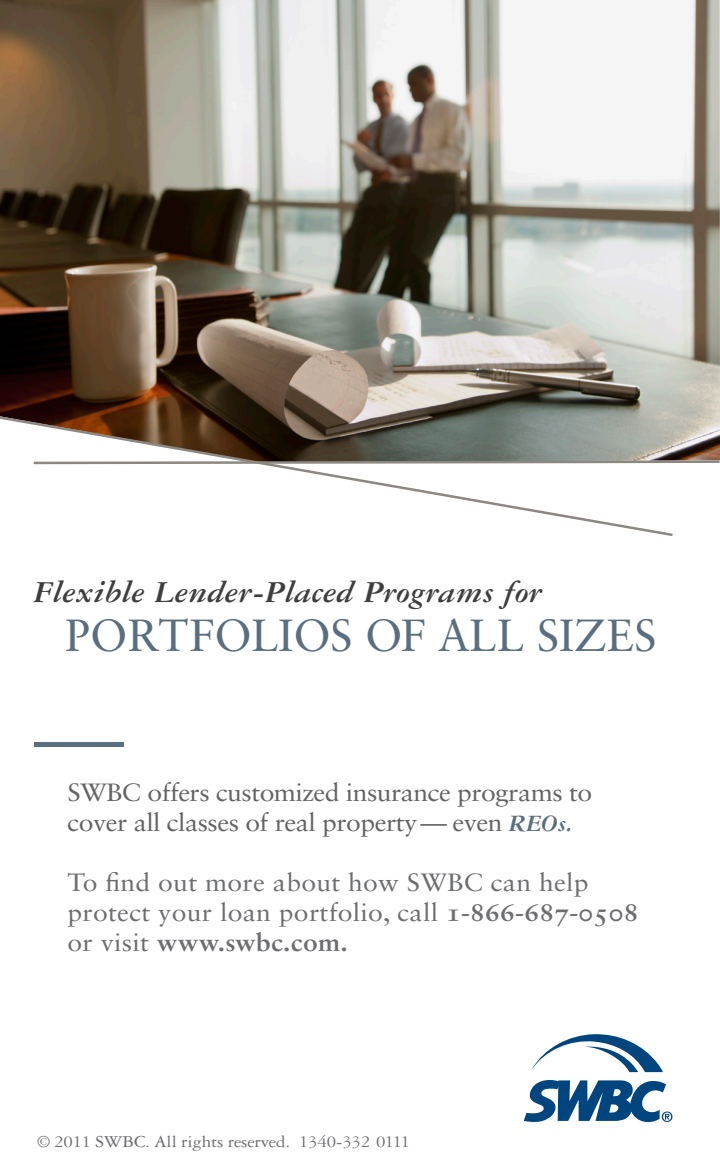
<style>
.page{position:relative;width:720px;height:1170px;background:#fff}
.page>*{position:absolute;margin:0;border:0;box-sizing:border-box;transform-origin:0 0}
.t1{font:45px "Sabon LT Std";color:#596e7e}
.SWBC-FI-AD__Subhead{font:italic 700 32.5px "Garamond 3 LT Std";color:#3e3e3f;scale:1.06 1}
.SWBC-FI-AD__Heading{font:25px/30px "Sabon LT Std";letter-spacing:.01em;color:#6c6d70;scale:1.06 1}
.SWBC-FI-AD__Heading-2{font:25px/30px "Sabon LT Std";letter-spacing:-.02em;color:#636366;scale:1.06 1}
.SWBC-FI-AD__Copyrigh{font:17.75px "Garamond 3 LT Std";letter-spacing:-.01em;color:#6c6d70;scale:1.06 1}
.s1{font-family:"Garamond 3 LT Std";font-weight:700;font-style:italic;color:#596e7e}
.s2{font-weight:700}
</style>
<div class="page">
<svg style="left:531px;top:1034px;width:132px;height:38px"></svg>
<svg style="left:524px;top:1080px;width:148px;height:42px"></svg>
<img style="left:0;top:0;width:720px;height:459px">
<svg style="left:0;top:415px;width:675px;height:121px"></svg>
<svg style="left:31px;top:459px;width:689px;height:6px"></svg>
<hr style="left:34px;top:742px;width:90px;height:4px;background:#596e7e">
<p class="SWBC-FI-AD__Subhead" style="left:34px;top:574px;width:481px">Flexible Lender-Placed Programs for</p>
<p class="t1" style="left:65px;top:608px;width:593px">PORTFOLIOS OF ALL SIZES</p>
<p class="SWBC-FI-AD__Heading-2" style="left:68px;top:777px;width:496px">SWBC offers customized insurance programs to cover all classes of real property— even <span class="s1">REOs.</span></p>
<p class="SWBC-FI-AD__Heading" style="left:68px;top:867px;width:540px">To find out more about how SWBC can help protect your loan portfolio, call <span class="s2">1-866-687-0508 </span>or visit <span class="s2">www.swbc.com.</span></p>
<p class="SWBC-FI-AD__Copyrigh" style="left:36px;top:1132px;width:354px">© 2011 SWBC. All rights reserved. 1340-332 0111</p>
</div>
